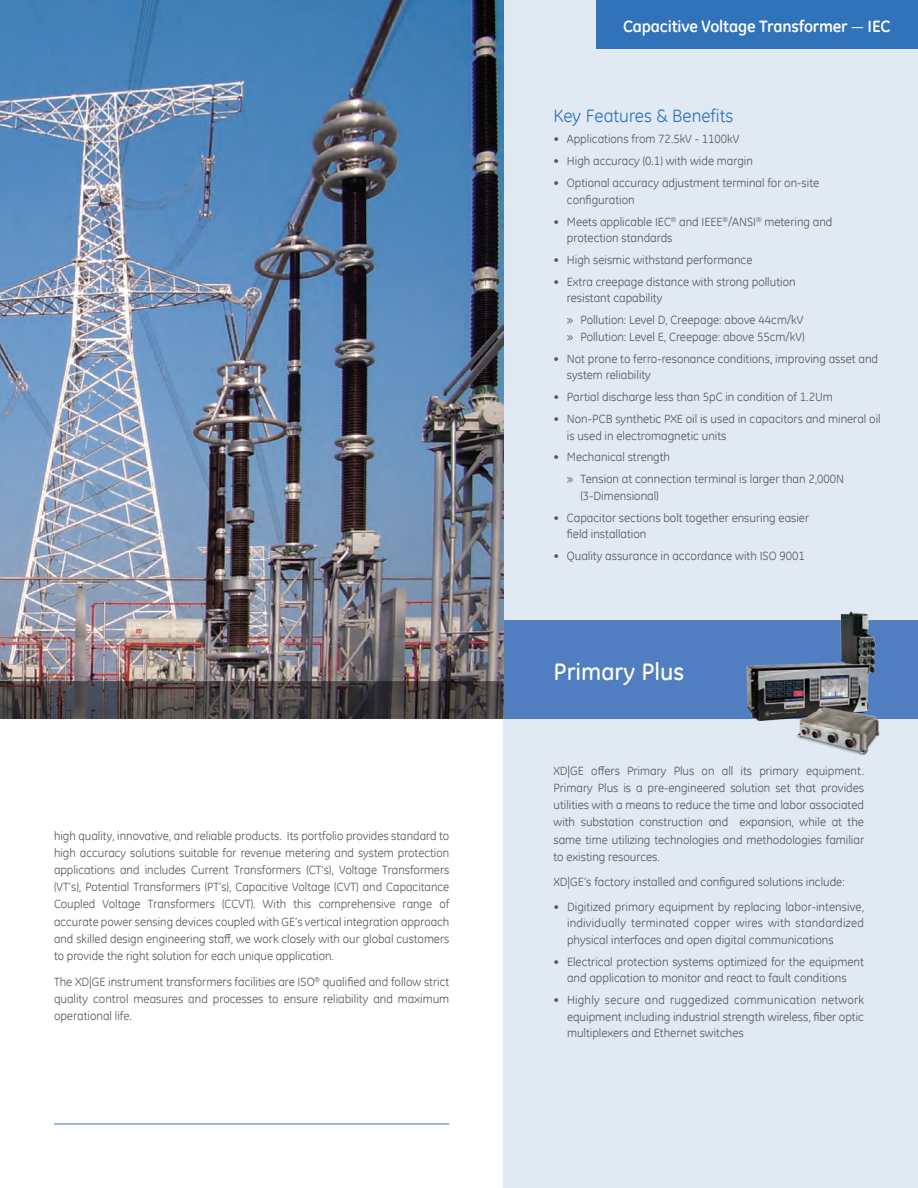
<style>
.page{position:relative;width:918px;height:1188px;background:#fff}
.page>*{position:absolute;margin:0;border:0;box-sizing:border-box;transform-origin:0 0}
.XD_Section_Sub{font:500 24px "GE Inspira";color:#fff}
.XD_Section_Sub-2{font:18px "GE Inspira";color:#3073ba}
.t1{font:700 16.5px "GE Inspira";letter-spacing:-.01em;color:#fff}
.XD_Copy{font:12px/17.2px "GE Inspira";color:#57585a}
.s1{font-weight:400}
</style>
<div class="page">
<div style="left:503px;top:0;width:415px;height:1188px;background:#e1e9f2"></div>
<div style="left:503px;top:621px;width:415px;height:98px;background:#517ec0"></div>
<img style="left:0;top:0;width:503px;height:681px">
<svg style="left:0;top:681px;width:503px;height:38px;background:#474142"></svg>
<img style="left:840px;top:611px;width:38px;height:51px">
<img style="left:746px;top:662px;width:129px;height:59px">
<img style="left:794px;top:704px;width:86px;height:51px">
<hr style="left:54px;top:1124px;width:395px;height:1px;background:#3073ba">
<div style="left:596px;top:0;width:322px;height:49px;background:#3073ba"></div>
<p class="XD_Copy" style="left:54px;top:826px;width:397px;text-align:justify">high quality, innovative, and reliable products. Its portfolio provides standard to high accuracy solutions suitable for revenue metering and system protection applications and includes Current Transformers (CT’s), Voltage Transformers (VT’s), Potential Transformers (PT’s), Capacitive Voltage (CVT) and Capacitance Coupled Voltage Transformers (CCVT). With this comprehensive range of accurate power sensing devices coupled with GE’s vertical integration approach and skilled design engineering staff, we work closely with our global customers to provide the right solution for each unique application.</p>
<p class="XD_Copy" style="left:54px;top:973px;width:397px;text-align:justify">The XD|GE instrument transformers facilities are ISO<sup>®</sup> qualified and follow strict quality control measures and processes to ensure reliability and maximum operational life.</p>
<h3 class="t1" style="left:623px;top:16px;width:269px">Capacitive Voltage Transformer <span class="s1">—</span> IEC</h3>
<p class="XD_Section_Sub-2" style="left:553px;top:104px;width:181px">Key Features &amp; Benefits</p>
<p class="XD_Copy" style="left:553px;top:130px;width:188px">• Applications from 72.5kV - 1100kV</p>
<p class="XD_Copy" style="left:553px;top:152px;width:201px">• High accuracy (0.1) with wide margin</p>
<p class="XD_Copy" style="left:567px;top:175px;width:254px;line-height:16.5px;text-indent:-14px">• Optional accuracy adjustment terminal for on-site configuration</p>
<p class="XD_Copy" style="left:567px;top:213px;width:267px;line-height:16.5px;text-indent:-13px">• Meets applicable IEC<sup>®</sup> and IEEE<sup>®</sup>/ANSI<sup>®</sup> metering and protection standards</p>
<p class="XD_Copy" style="left:553px;top:251px;width:201px">• High seismic withstand performance</p>
<p class="XD_Copy" style="left:567px;top:273px;width:230px;line-height:16.5px;text-indent:-14px">• Extra creepage distance with strong pollution resistant capability</p>
<p class="XD_Copy" style="left:567px;top:311px;width:238px">» Pollution: Level D, Creepage: above 44cm/kV</p>
<p class="XD_Copy" style="left:567px;top:328px;width:239px">» Pollution: Level E, Creepage: above 55cm/kV)</p>
<p class="XD_Copy" style="left:567px;top:350px;width:313px;line-height:16.5px;text-indent:-14px">• Not prone to ferro-resonance conditions, improving asset and system reliability</p>
<p class="XD_Copy" style="left:553px;top:388px;width:281px">• Partial discharge less than 5pC in condition of 1.2Um</p>
<p class="XD_Copy" style="left:567px;top:410px;width:315px;line-height:16.5px;text-indent:-14px">• Non-PCB synthetic PXE oil is used in capacitors and mineral oil is used in electromagnetic units</p>
<p class="XD_Copy" style="left:553px;top:448px;width:118px">• Mechanical strength</p>
<p class="XD_Copy" style="left:580px;top:471px;width:265px;line-height:16.5px;text-indent:-14px">» Tension at connection terminal is larger than 2,000N (3-Dimensional)</p>
<p class="XD_Copy" style="left:567px;top:509px;width:244px;line-height:16.5px;text-indent:-14px">• Capacitor sections bolt together ensuring easier field installation</p>
<p class="XD_Copy" style="left:553px;top:547px;width:253px">• Quality assurance in accordance with ISO 9001</p>
<p class="XD_Section_Sub" style="left:554px;top:657px;width:132px">Primary Plus</p>
<p class="XD_Copy" style="left:554px;top:762px;width:312px;text-align:justify">XD|GE offers Primary Plus on all its primary equipment.<br>Primary Plus is a pre-engineered solution set that provides utilities with a means to reduce the time and labor associated with substation construction and expansion, while at the same time utilizing technologies and methodologies familiar to existing resources.</p>
<p class="XD_Copy" style="left:554px;top:873px;width:293px">XD|GE’s factory installed and configured solutions include:</p>
<p class="XD_Copy" style="left:567px;top:898px;width:299px;line-height:16.5px;text-align:justify;text-indent:-14px">• Digitized primary equipment by replacing labor-intensive, individually terminated copper wires with standardized physical interfaces and open digital communications</p>
<p class="XD_Copy" style="left:554px;top:953px;width:312px;line-height:16.5px;text-align:center">• Electrical protection systems optimized for the equipment and application to monitor and react to fault conditions</p>
<p class="XD_Copy" style="left:567px;top:992px;width:299px;line-height:16.5px;text-align:justify;text-indent:-14px">• Highly secure and ruggedized communication network equipment including industrial strength wireless, fiber optic multiplexers and Ethernet switches</p>
</div>
